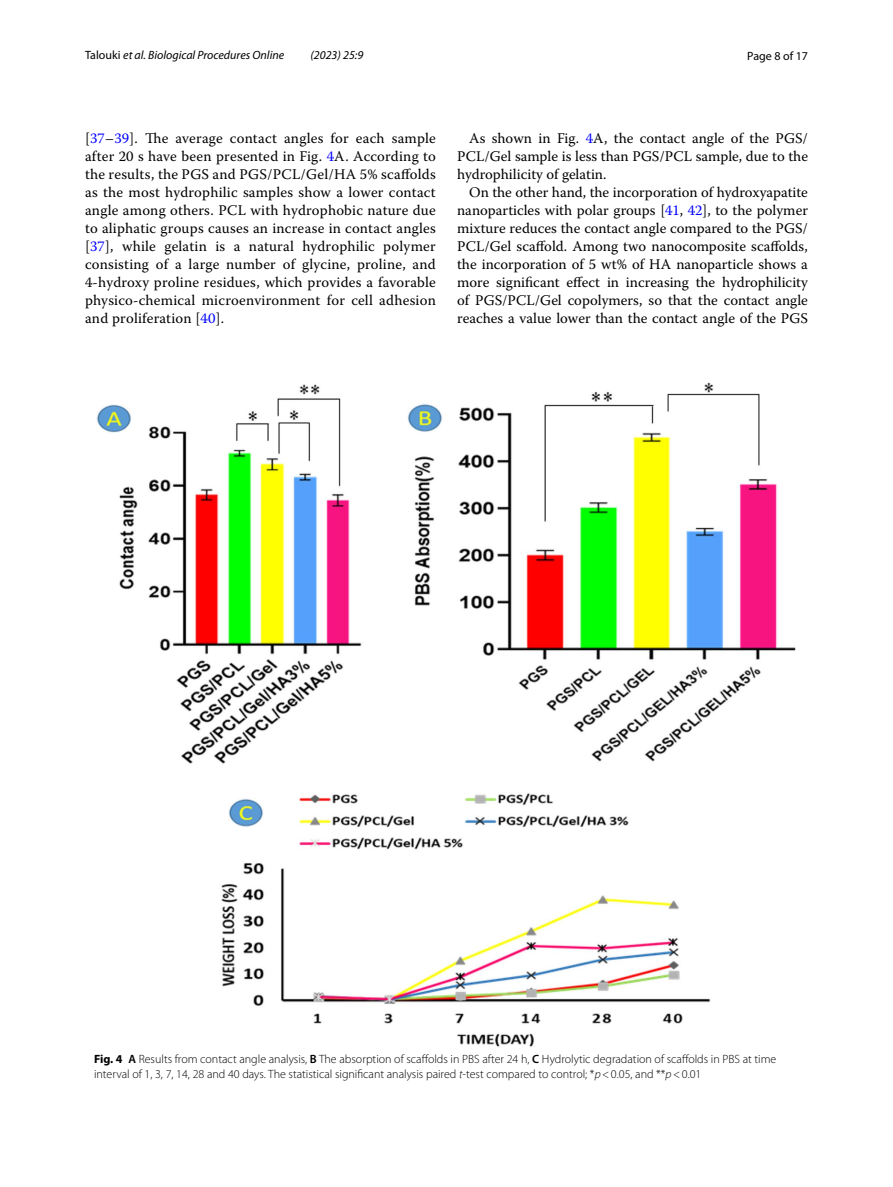
<style>
.page{position:relative;width:893px;height:1187px;background:#fff}
.page>*{position:absolute;margin:0;border:0;box-sizing:border-box;transform-origin:0 0}
.t1{font:14.7px/18px "Warnock Pro";color:#000;text-align:justify}
.t2{font:300 12px/15px "Myriad Pro";color:#000}
.t3{font:italic 12px "Myriad Pro";color:#000}
.t4{font:12px "Myriad Pro";color:#000}
.s1{font-style:normal}
.s2{color:#00f}
.s3{font-weight:700}
.s4{font-weight:600}
.s5{font-style:italic}
</style>
<div class="page">
<img style="left:96px;top:382px;width:700px;height:665px">
<p class="t3" style="left:85px;top:48px;width:201px"><span class="s1">Talouki</span> et al. Biological Procedures Online</p>
<p class="t3" style="left:310px;top:48px;width:54px">(2023) 25:9</p>
<p class="t4" style="left:747px;top:48px;width:62px">Page 8 of 17</p>
<p class="t1" style="left:85px;top:128px;width:352px">[<span class="s2">37</span>–<span class="s2">39</span>]. The average contact angles for each sample after 20 s have been presented in Fig. <span class="s2">4</span>A. According to the results, the PGS and PGS/PCL/Gel/HA 5% scaffolds as the most hydrophilic samples show a lower contact angle among others. PCL with hydrophobic nature due to aliphatic groups causes an increase in contact angles [<span class="s2">37</span>], while gelatin is a natural hydrophilic polymer consisting of a large number of glycine, proline, and 4-hydroxy proline residues, which provides a favorable physico-chemical microenvironment for cell adhesion and proliferation [<span class="s2">40</span>].</p>
<p class="t1" style="left:457px;top:128px;width:352px;text-indent:12px">As shown in Fig. <span class="s2">4</span>A, the contact angle of the PGS/ PCL/Gel sample is less than PGS/PCL sample, due to the hydrophilicity of gelatin.</p>
<p class="t1" style="left:457px;top:182px;width:352px;text-indent:12px">On the other hand, the incorporation of hydroxyapatite nanoparticles with polar groups [<span class="s2">41</span>, <span class="s2">42</span>], to the polymer mixture reduces the contact angle compared to the PGS/ PCL/Gel scaffold. Among two nanocomposite scaffolds, the incorporation of 5 wt% of HA nanoparticle shows a more significant effect in increasing the hydrophilicity of PGS/PCL/Gel copolymers, so that the contact angle reaches a value lower than the contact angle of the PGS</p>
<p class="t2" style="left:94px;top:1051px;width:684px"><span class="s3">Fig. 4</span> <span class="s4">A</span> Results from contact angle analysis, <span class="s4">B</span> The absorption of scaffolds in PBS after 24 h, <span class="s4">C</span> Hydrolytic degradation of scaffolds in PBS at time interval of 1, 3, 7, 14, 28 and 40 days. The statistical significant analysis paired <span class="s5">t</span>-test compared to control; *<span class="s5">p</span>&lt;0.05, and **<span class="s5">p</span>&lt;0.01</p>
</div>
